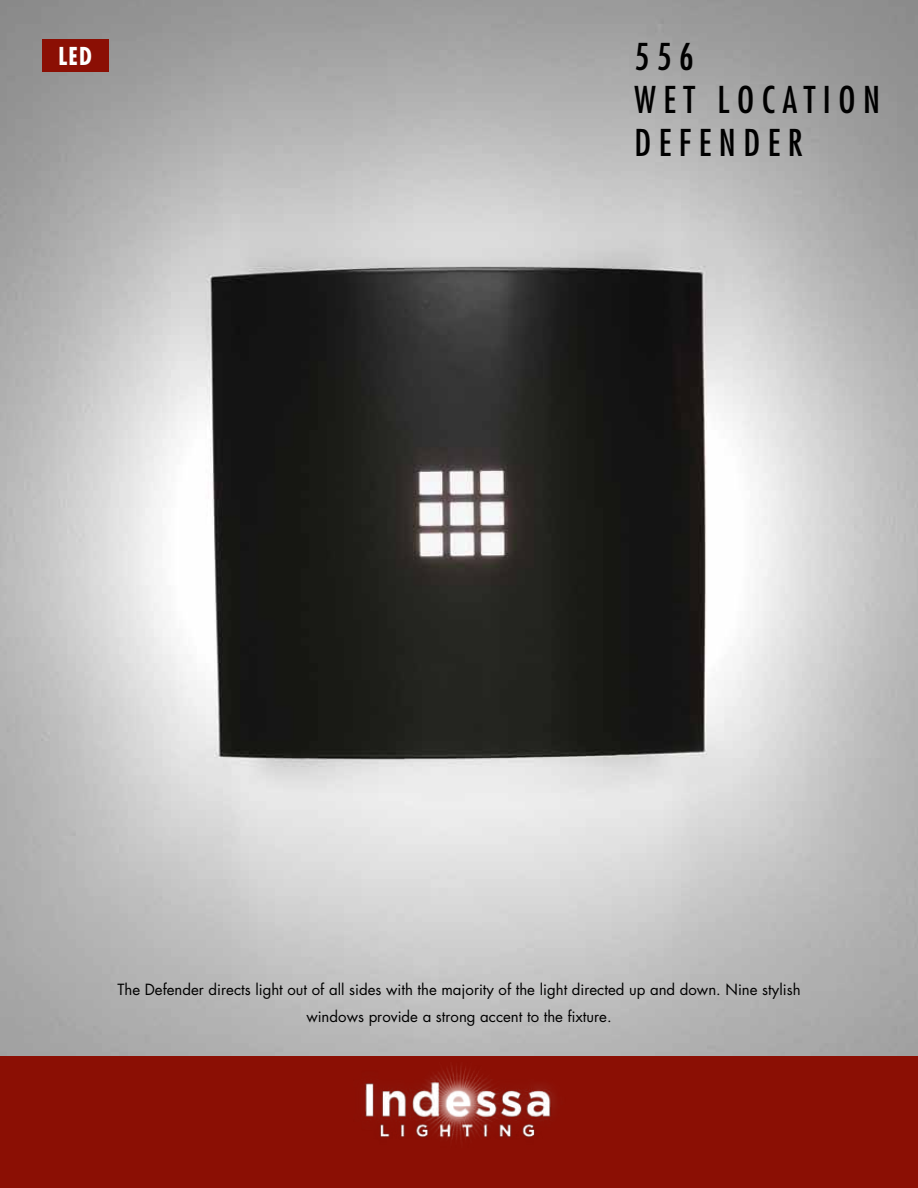
<style>
.page{position:relative;width:918px;height:1188px;background:#fff}
.page>*{position:absolute;margin:0;border:0;box-sizing:border-box;transform-origin:0 0}
.t1{font:condensed 36px/43.2px "Futura Std";letter-spacing:.21em;color:#000}
.t2{font:700 condensed 24px "Futura Std";color:#fff}
.t3{font:15px/27px "Futura Std";color:#000;text-align:center}
</style>
<div class="page">
<img style="left:0;top:0;width:918px;height:1057px">
<div style="left:0;top:1057px;width:918px;height:131px;background:#8b0f04"></div>
<img style="left:345px;top:1037px;width:227px;height:102px">
<div style="left:42px;top:40px;width:67px;height:32px;background:#8b0f04"></div>
<h2 class="t2" style="left:58px;top:41px;width:35px">LED</h2>
<h1 class="t1" style="left:634px;top:35px;width:247px">556<br>WET LOCATION<br>DEFENDER</h1>
<p class="t3" style="left:117px;top:976px;width:685px">The Defender directs light out of all sides with the majority of the light directed up and down. Nine stylish windows provide a strong accent to the fixture.</p>
</div>
